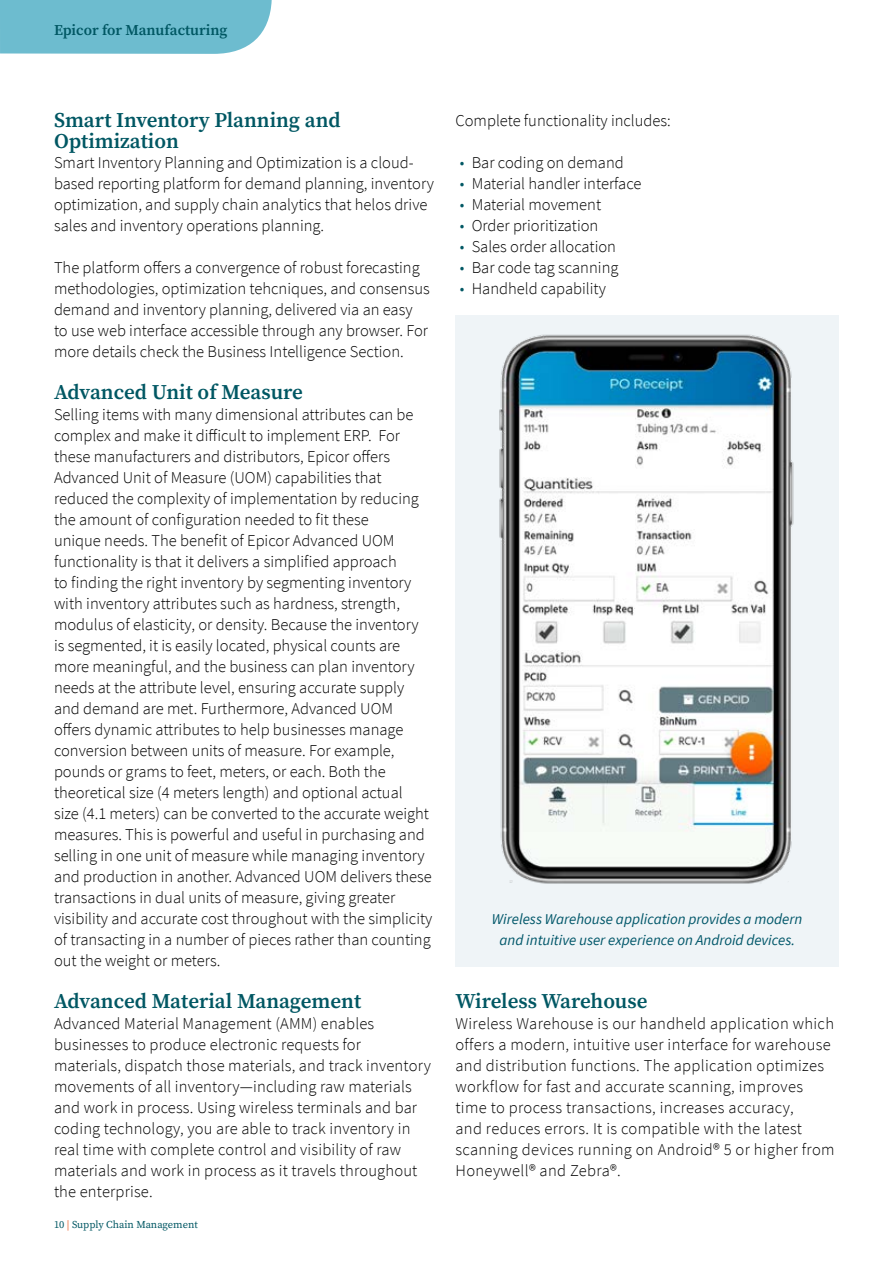
<style>
.page{position:relative;width:893px;height:1263px;background:#fff}
.page>*{position:absolute;margin:0;border:0;box-sizing:border-box;transform-origin:0 0}
.H2_Body{font:600 21px/21px "Source Serif Pro";color:#005763}
.Body_Copy{font:300 16.5px/21px "Source Sans Pro";color:#000}
.Body_Copy-2{font:300 16.5px/21px "Source Sans Pro";letter-spacing:.02em;color:#000}
.Footnote_Images{font:italic 15px/21px "Source Sans Pro";color:#005669;text-align:center}
.t1{font:600 15px "Source Serif Pro";color:#005763}
.t2{font:10.5px "Source Serif Pro";letter-spacing:-.005em;color:#005763}
.s1{color:#eb5b26}
.s2{color:#005763}
</style>
<div class="page">
<div style="left:0;top:0;width:272px;height:54px;background:#6dbccf"></div>
<div style="left:455px;top:315px;width:384px;height:651px;background:#eff4f7"></div>
<img style="left:499px;top:334px;width:295px;height:550px">
<p class="t1" style="left:54px;top:19px;width:175px">Epicor for Manufacturing</p>
<p class="H2_Body" style="left:54px;top:109px;width:288px">Smart Inventory Planning and<br>Optimization</p>
<p class="Body_Copy" style="left:54px;top:152px;width:382px">Smart Inventory Planning and Optimization is a cloud&shy;based reporting platform for demand planning, inventory optimization, and supply chain analytics that helos drive sales and inventory operations planning.</p>
<p class="Body_Copy" style="left:54px;top:257px;width:377px">The platform offers a convergence of robust forecasting methodologies, optimization tehcniques, and consensus demand and inventory planning, delivered via an easy to use web interface accessible through any browser. For more details check the Business Intelligence Section.</p>
<h2 class="H2_Body" style="left:54px;top:381px;width:251px">Advanced Unit of Measure</h2>
<p class="Body_Copy" style="left:54px;top:404px;width:380px">Selling items with many dimensional attributes can be complex and make it difficult to implement ERP. For these manufacturers and distributors, Epicor offers Advanced Unit of Measure (UOM) capabilities that reduced the complexity of implementation by reducing the amount of configuration needed to fit these<br>unique needs. The benefit of Epicor Advanced UOM functionality is that it delivers a simplified approach<br>to finding the right inventory by segmenting inventory with inventory attributes such as hardness, strength, modulus of elasticity, or density. Because the inventory is segmented, it is easily located, physical counts are more meaningful, and the business can plan inventory needs at the attribute level, ensuring accurate supply and demand are met. Furthermore, Advanced UOM offers dynamic attributes to help businesses manage conversion between units of measure. For example, pounds or grams to feet, meters, or each. Both the theoretical size (4 meters length) and optional actual<br>size (4.1 meters) can be converted to the accurate weight measures. This is powerful and useful in purchasing and selling in one unit of measure while managing inventory and production in another. Advanced UOM delivers these transactions in dual units of measure, giving greater visibility and accurate cost throughout with the simplicity of transacting in a number of pieces rather than counting out the weight or meters.</p>
<h2 class="H2_Body" style="left:54px;top:990px;width:309px">Advanced Material Management</h2>
<p class="Body_Copy" style="left:54px;top:1013px;width:378px">Advanced Material Management (AMM) enables businesses to produce electronic requests for materials, dispatch those materials, and track inventory movements of all inventory—including raw materials and work in process. Using wireless terminals and bar coding technology, you are able to track inventory in real time with complete control and visibility of raw materials and work in process as it travels throughout the enterprise.</p>
<p class="t2" style="left:54px;top:1217px;width:145px">10 <span class="s1">|</span> Supply Chain Management</p>
<p class="Body_Copy" style="left:455px;top:110px;width:217px">Complete functionality includes:</p>
<p class="Body_Copy" style="left:460px;top:152px;width:166px"><span class="s2">•</span> Bar coding on demand</p>
<p class="Body_Copy" style="left:460px;top:173px;width:183px"><span class="s2">•</span> Material handler interface</p>
<p class="Body_Copy" style="left:460px;top:194px;width:143px"><span class="s2">•</span> Material movement</p>
<p class="Body_Copy" style="left:460px;top:215px;width:140px"><span class="s2">•</span> Order prioritization</p>
<p class="Body_Copy" style="left:460px;top:236px;width:158px"><span class="s2">•</span> Sales order allocation</p>
<p class="Body_Copy" style="left:460px;top:257px;width:160px"><span class="s2">•</span> Bar code tag scanning</p>
<p class="Body_Copy" style="left:460px;top:278px;width:148px"><span class="s2">•</span> Handheld capability</p>
<p class="Footnote_Images" style="left:492px;top:908px;width:312px">Wireless Warehouse application provides a modern and intuitive user experience on Android devices.</p>
<h2 class="H2_Body" style="left:455px;top:990px;width:194px">Wireless Warehouse</h2>
<p class="Body_Copy-2" style="left:455px;top:1013px;width:381px">Wireless Warehouse is our handheld application which offers a modern, intuitive user interface for warehouse and distribution functions. The application optimizes workflow for fast and accurate scanning, improves time to process transactions, increases accuracy,<br>and reduces errors. It is compatible with the latest scanning devices running on Android® 5 or higher from Honeywell® and Zebra®.</p>
</div>
